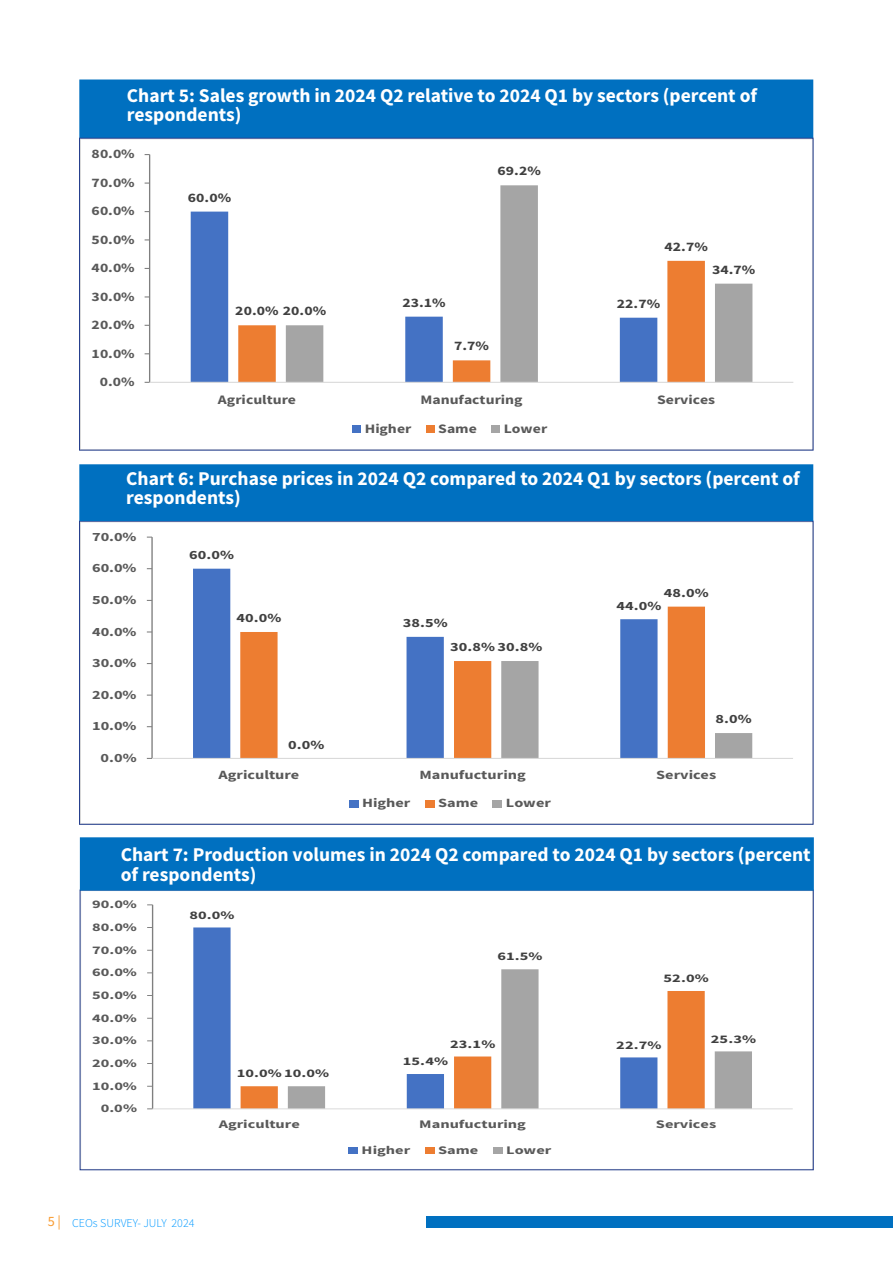
<style>
.page{position:relative;width:893px;height:1263px;background:#fff}
.page>*{position:absolute;margin:0;border:0;box-sizing:border-box;transform-origin:0 0}
.t1{font:700 19.5px/19.5px "Source Sans Pro";color:#fff}
.t2{font:700 12.9px "Source Sans Pro";color:#595959;scale:1.21 1}
.t3{font:700 12.9px "Source Sans Pro";letter-spacing:.005em;color:#404040;scale:1.21 1}
.t4{font:700 12.6px "Source Sans Pro";color:#595959;scale:1.29 1}
.t5{font:700 12.6px "Source Sans Pro";letter-spacing:.005em;color:#404040;scale:1.29 1}
.t6{font:300 12px "Source Sans Pro";color:#09f}
.t7{font:700 11.55px "Source Sans Pro";color:#595959;scale:1.41 1}
.t8{font:700 11.55px "Source Sans Pro";letter-spacing:.005em;color:#404040;scale:1.41 1}
.s1{font-weight:400;font-size:14.25px;color:#f89b31}
</style>
<div class="page">
<div style="left:426px;top:1217px;width:467px;height:11px;background:#0070c0"></div>
<div style="left:79px;top:80px;width:734px;height:58px;background:#0070c0;border:3px solid #0070c0"></div>
<div style="left:191px;top:212px;width:38px;height:170px;background:#4472c4"></div>
<svg style="left:238px;top:325px;width:48px;height:57px;fill:#ed7d31"></svg>
<svg style="left:286px;top:185px;width:466px;height:197px"></svg>
<hr style="left:149px;top:155px;width:1px;height:227px;background:#7f7f7f">
<hr style="left:150px;top:382px;width:643px;height:1px;background:#d9d9d9">
<div style="left:352px;top:425px;width:9px;height:7px;background:#4472c4"></div>
<div style="left:426px;top:425px;width:8px;height:7px;background:#ed7d31"></div>
<div style="left:491px;top:425px;width:9px;height:7px;background:#a5a5a5"></div>
<div style="left:193px;top:569px;width:38px;height:189px;background:#4472c4"></div>
<svg style="left:240px;top:607px;width:465px;height:151px"></svg>
<svg style="left:501px;top:661px;width:251px;height:97px"></svg>
<hr style="left:151px;top:537px;width:2px;height:221px;background:#7f7f7f">
<hr style="left:152px;top:758px;width:641px;height:1px;background:#d9d9d9">
<div style="left:349px;top:800px;width:9px;height:7px;background:#4472c4"></div>
<div style="left:425px;top:800px;width:9px;height:7px;background:#ed7d31"></div>
<div style="left:493px;top:800px;width:9px;height:7px;background:#a5a5a5"></div>
<div style="left:79px;top:464px;width:734px;height:57px;background:#0070c0;border:3px solid #0070c0"></div>
<svg style="left:193px;top:927px;width:48px;height:181px;fill:#4472c4"></svg>
<svg style="left:241px;top:1086px;width:47px;height:22px"></svg>
<svg style="left:288px;top:969px;width:464px;height:139px"></svg>
<hr style="left:152px;top:905px;width:1px;height:204px;background:#7f7f7f">
<hr style="left:153px;top:1108px;width:640px;height:1px;background:#d9d9d9">
<div style="left:348px;top:1147px;width:10px;height:7px;background:#4472c4"></div>
<div style="left:425px;top:1147px;width:9px;height:7px;background:#ed7d31"></div>
<div style="left:493px;top:1147px;width:9px;height:7px;background:#a5a5a5"></div>
<div style="left:80px;top:837px;width:734px;height:53px;background:#0070c0;border:3px solid #0070c0"></div>
<p class="t1" style="left:127px;top:85px;width:632px">Chart 5: Sales growth in 2024 Q2 relative to 2024 Q1 by sectors (percent of respondents)</p>
<p class="t2" style="left:92px;top:145px;width:37px">80.0%</p>
<p class="t2" style="left:92px;top:174px;width:37px">70.0%</p>
<p class="t2" style="left:92px;top:202px;width:37px">60.0%</p>
<p class="t2" style="left:92px;top:231px;width:37px">50.0%</p>
<p class="t2" style="left:92px;top:259px;width:37px">40.0%</p>
<p class="t2" style="left:92px;top:288px;width:37px">30.0%</p>
<p class="t2" style="left:92px;top:316px;width:37px">20.0%</p>
<p class="t2" style="left:92px;top:345px;width:37px">10.0%</p>
<p class="t2" style="left:100px;top:373px;width:30px">0.0%</p>
<p class="t3" style="left:188px;top:188px;width:37px">60.0%</p>
<p class="t3" style="left:235px;top:302px;width:77px">20.0% 20.0%</p>
<p class="t3" style="left:497px;top:162px;width:37px">69.2%</p>
<p class="t3" style="left:664px;top:238px;width:37px">42.7%</p>
<p class="t3" style="left:712px;top:261px;width:37px">34.7%</p>
<p class="t3" style="left:402px;top:294px;width:37px">23.1%</p>
<p class="t3" style="left:617px;top:295px;width:37px">22.7%</p>
<p class="t3" style="left:454px;top:337px;width:30px">7.7%</p>
<p class="t2" style="left:218px;top:390px;width:66px">Agriculture</p>
<p class="t2" style="left:420px;top:390px;width:86px">Manufacturing</p>
<p class="t2" style="left:657px;top:390px;width:50px">Services</p>
<p class="t2" style="left:365px;top:420px;width:40px">Higher</p>
<p class="t2" style="left:438px;top:420px;width:34px">Same</p>
<p class="t2" style="left:504px;top:420px;width:37px">Lower</p>
<p class="t1" style="left:126px;top:468px;width:675px">Chart 6: Purchase prices in 2024 Q2 compared to 2024 Q1 by sectors (percent of respondents)</p>
<p class="t4" style="left:92px;top:528px;width:36px">70.0%</p>
<p class="t4" style="left:92px;top:560px;width:36px">60.0%</p>
<p class="t4" style="left:92px;top:591px;width:36px">50.0%</p>
<p class="t4" style="left:92px;top:623px;width:36px">40.0%</p>
<p class="t4" style="left:92px;top:654px;width:36px">30.0%</p>
<p class="t4" style="left:92px;top:686px;width:36px">20.0%</p>
<p class="t4" style="left:92px;top:718px;width:36px">10.0%</p>
<p class="t4" style="left:101px;top:749px;width:29px">0.0%</p>
<p class="t5" style="left:189px;top:546px;width:36px">60.0%</p>
<p class="t5" style="left:236px;top:609px;width:36px">40.0%</p>
<p class="t5" style="left:288px;top:736px;width:30px">0.0%</p>
<p class="t5" style="left:403px;top:614px;width:36px">38.5%</p>
<p class="t5" style="left:450px;top:639px;width:73px">30.8%30.8%</p>
<p class="t5" style="left:664px;top:584px;width:36px">48.0%</p>
<p class="t5" style="left:616px;top:597px;width:36px">44.0%</p>
<p class="t5" style="left:715px;top:711px;width:30px">8.0%</p>
<p class="t4" style="left:219px;top:766px;width:64px">Agriculture</p>
<p class="t4" style="left:419px;top:766px;width:84px">Manufucturing</p>
<p class="t4" style="left:656px;top:766px;width:48px">Services</p>
<p class="t4" style="left:362px;top:794px;width:39px">Higher</p>
<p class="t4" style="left:438px;top:794px;width:33px">Same</p>
<p class="t4" style="left:506px;top:794px;width:36px">Lower</p>
<p class="t1" style="left:121px;top:845px;width:691px">Chart 7: Production volumes in 2024 Q2 compared to 2024 Q1 by sectors (percent of respondents)</p>
<p class="t7" style="left:92px;top:896px;width:33px">90.0%</p>
<p class="t7" style="left:92px;top:919px;width:33px">80.0%</p>
<p class="t7" style="left:92px;top:942px;width:33px">70.0%</p>
<p class="t7" style="left:92px;top:964px;width:33px">60.0%</p>
<p class="t7" style="left:92px;top:987px;width:33px">50.0%</p>
<p class="t7" style="left:92px;top:1010px;width:33px">40.0%</p>
<p class="t7" style="left:92px;top:1033px;width:33px">30.0%</p>
<p class="t7" style="left:92px;top:1055px;width:33px">20.0%</p>
<p class="t7" style="left:92px;top:1078px;width:33px">10.0%</p>
<p class="t7" style="left:101px;top:1101px;width:27px">0.0%</p>
<p class="t8" style="left:189px;top:907px;width:34px">80.0%</p>
<p class="t8" style="left:237px;top:1065px;width:67px">10.0%10.0%</p>
<p class="t8" style="left:497px;top:949px;width:34px">61.5%</p>
<p class="t8" style="left:450px;top:1036px;width:34px">23.1%</p>
<p class="t8" style="left:403px;top:1053px;width:34px">15.4%</p>
<p class="t8" style="left:664px;top:970px;width:34px">52.0%</p>
<p class="t8" style="left:616px;top:1037px;width:34px">22.7%</p>
<p class="t8" style="left:711px;top:1031px;width:34px">25.3%</p>
<p class="t7" style="left:219px;top:1116px;width:59px">Agriculture</p>
<p class="t7" style="left:419px;top:1116px;width:77px">Manufucturing</p>
<p class="t7" style="left:656px;top:1116px;width:44px">Services</p>
<p class="t7" style="left:362px;top:1142px;width:36px">Higher</p>
<p class="t7" style="left:438px;top:1142px;width:30px">Same</p>
<p class="t7" style="left:506px;top:1142px;width:34px">Lower</p>
<p class="t6" style="left:48px;top:1216px;width:148px"><span class="s1">5 |</span> CEOs SURVEY- JULY 2024</p>
</div>
